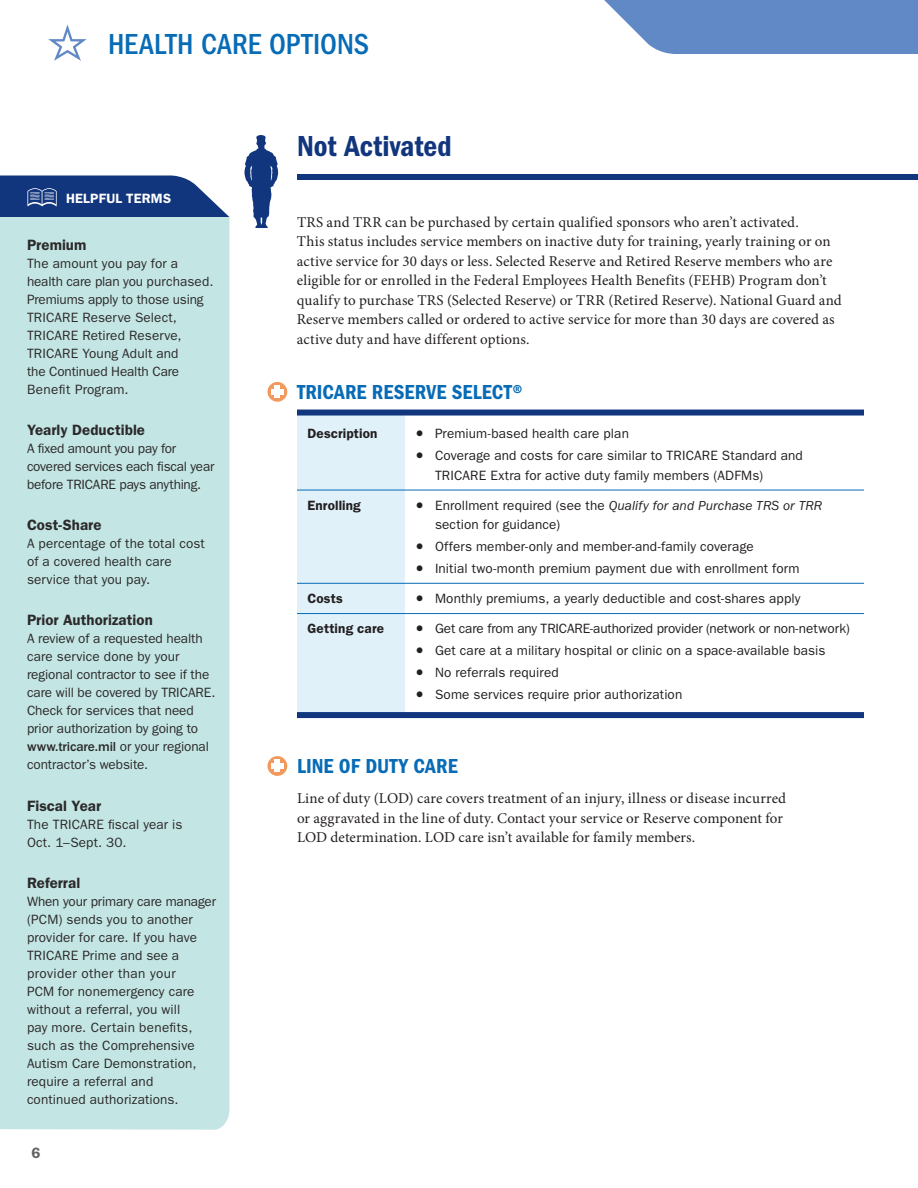
<style>
.page{position:relative;width:918px;height:1188px;background:#fff}
.page>*{position:absolute;margin:0;border:0;box-sizing:border-box;transform-origin:0 0}
.t1{font:500 condensed 30px "ITC Franklin Gothic Std";color:#076bb6}
.t2{font:30px "ITC Franklin Gothic Std Dm Cd";color:#11367e}
.t3{font:21px "ITC Franklin Gothic Std Dm Cd";letter-spacing:.005em;color:#076bb6}
.t4{font:15px/19.5px "Minion Pro";letter-spacing:.005em;color:#231f20}
.t5{font:600 15px "ITC Franklin Gothic Std";letter-spacing:.005em;color:#231f20}
.t6{font:600 15px "ITC Franklin Gothic Std";color:#636366}
.t7{font:13.5px/18px "ITC Franklin Gothic Std";letter-spacing:.005em;color:#231f20}
.t8{font:13.5px/18px "ITC Franklin Gothic Std";letter-spacing:-.015em;color:#231f20}
.H2_Cells_-_Black{font:600 13.5px "ITC Franklin Gothic Std";letter-spacing:.01em;color:#231f20}
.t9{font:600 13.5px "ITC Franklin Gothic Std";letter-spacing:.015em;color:#fff}
.s1{font-weight:500}
.s2{font-family:"Minion Pro";font-size:21.75px}
.s3{font-style:italic}
</style>
<div class="page">
<div style="left:297px;top:174px;width:621px;height:6px;background:#11367e"></div>
<div style="left:297px;top:416px;width:108px;height:296px;background:#e0f1fa"></div>
<svg style="left:405px;top:489px;width:459px;height:126px"></svg>
<hr style="left:297px;top:490px;width:108px;height:1px;background:#076bb6">
<hr style="left:405px;top:490px;width:459px;height:1px;background:#076bb6">
<hr style="left:297px;top:583px;width:108px;height:1px;background:#076bb6">
<hr style="left:405px;top:583px;width:459px;height:1px;background:#076bb6">
<hr style="left:297px;top:613px;width:108px;height:1px;background:#076bb6">
<hr style="left:405px;top:613px;width:459px;height:1px;background:#076bb6">
<div style="left:297px;top:410px;width:108px;height:6px;background:#11367e"></div>
<div style="left:405px;top:410px;width:459px;height:6px;background:#11367e"></div>
<div style="left:297px;top:712px;width:108px;height:6px;background:#11367e"></div>
<div style="left:405px;top:712px;width:459px;height:6px;background:#11367e"></div>
<svg style="left:267px;top:382px;width:20px;height:20px"></svg>
<div style="left:271px;top:389px;width:13px;height:5px;background:#fff"></div>
<div style="left:275px;top:385px;width:5px;height:13px;background:#fff"></div>
<svg style="left:267px;top:756px;width:20px;height:20px"></svg>
<div style="left:271px;top:763px;width:13px;height:6px;background:#fff"></div>
<div style="left:275px;top:760px;width:5px;height:12px;background:#fff"></div>
<svg style="left:244px;top:135px;width:34px;height:93px"></svg>
<div style="left:0;top:217px;width:230px;height:913px;background:#c3e5e3"></div>
<svg style="left:0;top:176px;width:230px;height:41px;background:#2c4c8c"></svg>
<div style="left:0;top:0;width:918px;height:54px;background:#6089c6"></div>
<div style="left:0;top:0;width:673px;height:61px;background:#fff"></div>
<h2 class="t1" style="left:108px;top:27px;width:263px">HEALTH CARE OPTIONS</h2>
<h3 class="t9" style="left:66px;top:190px;width:107px">HELPFUL TERMS</h3>
<p class="t5" style="left:27px;top:236px;width:61px">Premium</p>
<p class="t7" style="left:27px;top:254px;width:188px">The amount you pay for a health care plan you purchased.<br>Premiums apply to those using<br>TRICARE Reserve Select,<br>TRICARE Retired Reserve,<br>TRICARE Young Adult and<br>the Continued Health Care<br>Benefit Program.</p>
<p class="t5" style="left:27px;top:421px;width:120px">Yearly Deductible</p>
<p class="t8" style="left:27px;top:439px;width:189px">A fixed amount you pay for covered services each fiscal year before TRICARE pays anything.</p>
<p class="t5" style="left:27px;top:516px;width:76px">Cost-Share</p>
<p class="t7" style="left:27px;top:535px;width:179px">A percentage of the total cost of a covered health care service that you pay.</p>
<p class="t5" style="left:27px;top:611px;width:127px">Prior Authorization</p>
<p class="t7" style="left:27px;top:630px;width:190px">A review of a requested health care service done by your regional contractor to see if the care will be covered by TRICARE.<br>Check for services that need prior authorization by going to <span class="s1">www.tricare.mil</span> or your regional contractor’s website.</p>
<p class="t5" style="left:27px;top:797px;width:76px">Fiscal Year</p>
<p class="t7" style="left:27px;top:815px;width:157px">The TRICARE fiscal year is<br>Oct. 1–Sept. 30.</p>
<p class="t5" style="left:27px;top:874px;width:55px">Referral</p>
<p class="t7" style="left:27px;top:892px;width:191px">When your primary care manager (PCM) sends you to another provider for care. If you have<br>TRICARE Prime and see a provider other than your<br>PCM for nonemergency care without a referral, you will<br>pay more. Certain benefits, such as the Comprehensive<br>Autism Care Demonstration, require a referral and<br>continued authorizations.</p>
<p class="t6" style="left:32px;top:1144px;width:10px">6</p>
<h3 class="t2" style="left:297px;top:128px;width:156px">Not Activated</h3>
<p class="t4" style="left:297px;top:212px;width:546px">TRS and TRR can be purchased by certain qualified sponsors who aren’t activated.<br>This status includes service members on inactive duty for training, yearly training or on active service for 30 days or less. Selected Reserve and Retired Reserve members who are eligible for or enrolled in the Federal Employees Health Benefits (FEHB) Program don’t qualify to purchase TRS (Selected Reserve) or TRR (Retired Reserve). National Guard and Reserve members called or ordered to active service for more than 30 days are covered as active duty and have different options.</p>
<h4 class="t3" style="left:297px;top:380px;width:228px">TRICARE RESERVE SELECT®</h4>
<p class="H2_Cells_-_Black" style="left:308px;top:426px;width:72px">Description</p>
<p class="t7" style="left:416px;top:425px;width:215px"><span class="s2">•</span> Premium-based health care plan</p>
<p class="t7" style="left:435px;top:446px;width:369px;line-height:19.5px;text-indent:-20px"><span class="s2">•</span> Coverage and costs for care similar to TRICARE Standard and<br>TRICARE Extra for active duty family members (ADFMs)</p>
<p class="H2_Cells_-_Black" style="left:308px;top:497px;width:55px">Enrolling</p>
<p class="t7" style="left:435px;top:496px;width:389px;line-height:19.5px;text-indent:-20px"><span class="s2">•</span> Enrollment required (see the <span class="s3">Qualify for and Purchase TRS or TRR </span>section for guidance)</p>
<p class="t7" style="left:416px;top:538px;width:340px"><span class="s2">•</span> Offers member-only and member-and-family coverage</p>
<p class="t7" style="left:416px;top:559px;width:386px"><span class="s2">•</span> Initial two-month premium payment due with enrollment form</p>
<p class="H2_Cells_-_Black" style="left:308px;top:590px;width:37px">Costs</p>
<p class="t7" style="left:416px;top:590px;width:387px"><span class="s2">•</span> Monthly premiums, a yearly deductible and cost-shares apply</p>
<p class="H2_Cells_-_Black" style="left:308px;top:621px;width:78px">Getting care</p>
<p class="t7" style="left:416px;top:620px;width:436px"><span class="s2">•</span> Get care from any TRICARE-authorized provider (network or non-network)</p>
<p class="t7" style="left:416px;top:642px;width:411px"><span class="s2">•</span> Get care at a military hospital or clinic on a space-available basis</p>
<p class="t7" style="left:416px;top:663px;width:145px"><span class="s2">•</span> No referrals required</p>
<p class="t7" style="left:416px;top:685px;width:268px"><span class="s2">•</span> Some services require prior authorization</p>
<h4 class="t3" style="left:297px;top:754px;width:162px">LINE OF DUTY CARE</h4>
<p class="t4" style="left:297px;top:789px;width:491px">Line of duty (LOD) care covers treatment of an injury, illness or disease incurred or aggravated in the line of duty. Contact your service or Reserve component for<br>LOD determination. LOD care isn’t available for family members.</p>
</div>
